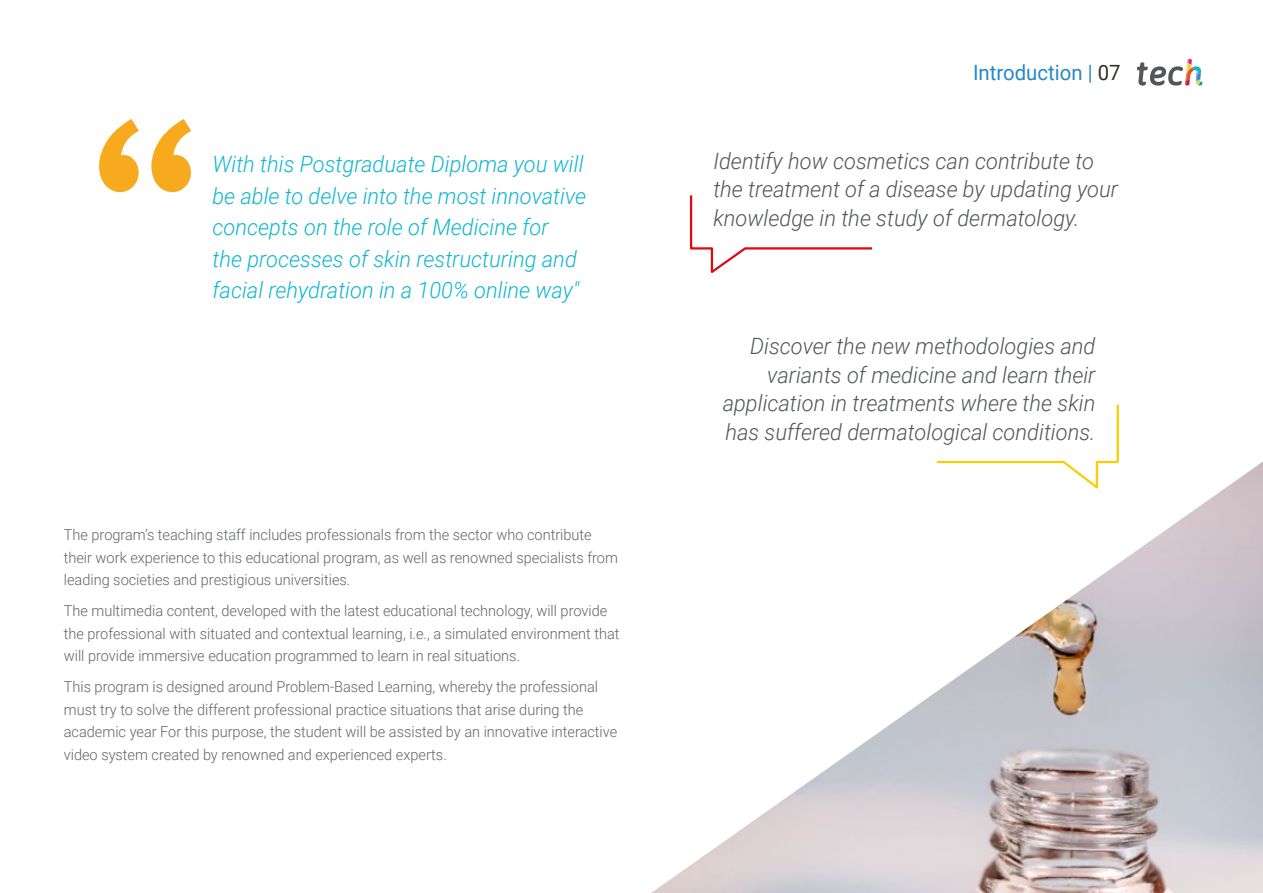
<style>
.page{position:relative;width:1263px;height:893px;background:#fff}
.page>*{position:absolute;margin:0;border:0;box-sizing:border-box;transform-origin:0 0}
.t1{font:italic 300 22.5px/28.5px "Roboto";color:#52555b;text-align:right}
.t2{font:italic 300 22.5px/31.5px "Roboto";color:#0fb6cf}
.t3{font:21px "Roboto";color:#2488c9}
.t4{font:300 15px/22.5px "Roboto";color:#61646a}
.s1{color:#312e20}
</style>
<div class="page">
<svg style="left:99px;top:119px;width:92px;height:73px"></svg>
<svg style="left:1137px;top:59px;width:65px;height:27px"></svg>
<svg style="left:937px;top:404px;width:182px;height:57px"></svg>
<svg style="left:690px;top:195px;width:183px;height:78px"></svg>
<img style="left:651px;top:461px;width:612px;height:432px">
<h1 class="t2" style="left:212px;top:148px;width:375px">With this Postgraduate Diploma you will be able to delve into the most innovative concepts on the role of Medicine for<br>the processes of skin restructuring and facial rehydration in a 100% online way"</h1>
<p class="t4" style="left:64px;top:523px;width:556px">The program’s teaching staff includes professionals from the sector who contribute their work experience to this educational program, as well as renowned specialists from leading societies and prestigious universities.</p>
<p class="t4" style="left:64px;top:599px;width:557px">The multimedia content, developed with the latest educational technology, will provide the professional with situated and contextual learning, i.e., a simulated environment that will provide immersive education programmed to learn in real situations.</p>
<p class="t4" style="left:64px;top:675px;width:555px">This program is designed around Problem-Based Learning, whereby the professional must try to solve the different professional practice situations that arise during the academic year For this purpose, the student will be assisted by an innovative interactive video system created by renowned and experienced experts.</p>
<h2 class="t3" style="left:973px;top:57px;width:149px">Introduction | <span class="s1">07</span></h2>
<h1 class="t1" style="left:713px;top:146px;width:406px;text-align:left">Identify how cosmetics can contribute to the treatment of a disease by updating your knowledge in the study of dermatology.</h1>
<h1 class="t1" style="left:723px;top:331px;width:374px">Discover the new methodologies and variants of medicine and learn their application in treatments where the skin has suffered dermatological conditions.</h1>
</div>
